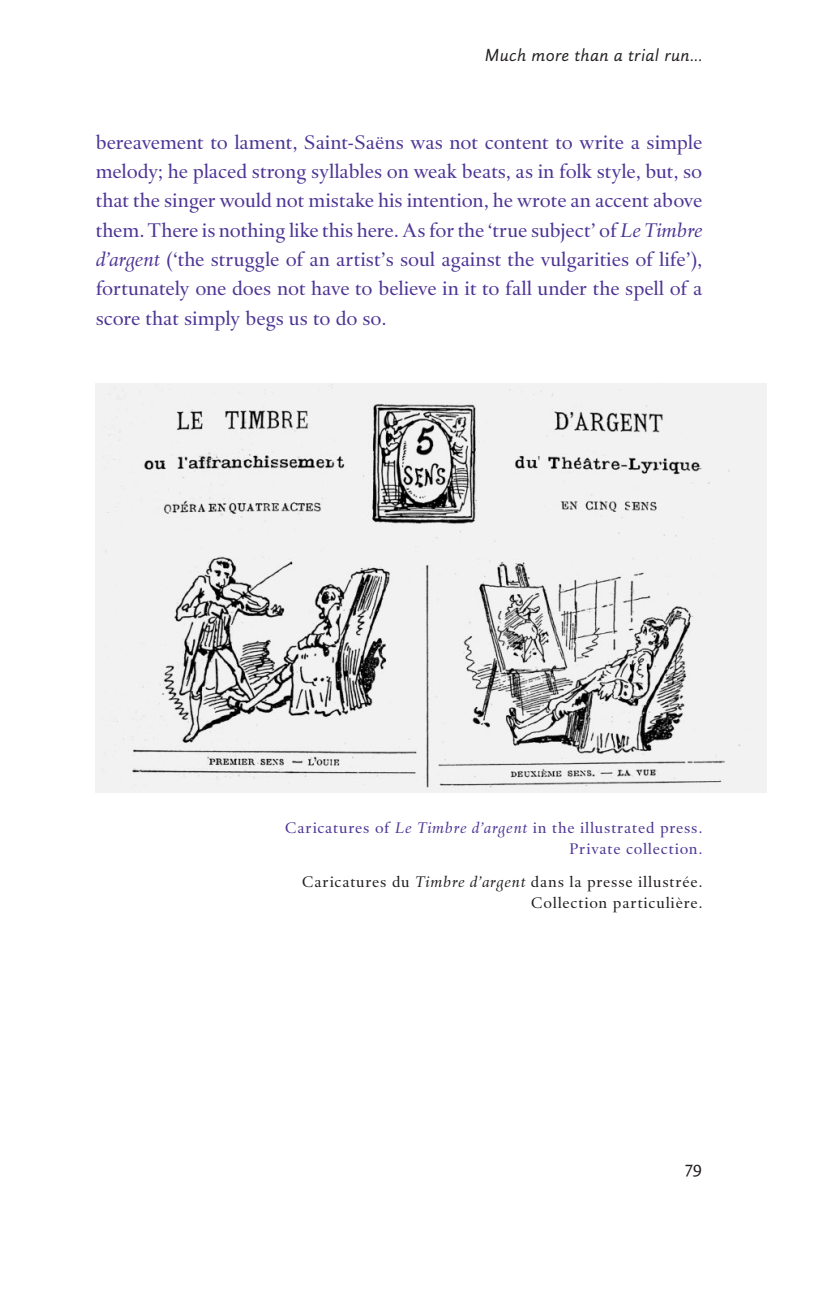
<style>
.page{position:relative;width:830px;height:1289px;background:#fff}
.page>*{position:absolute;margin:0;border:0;box-sizing:border-box;transform-origin:0 0}
.t1{font:20.25px/29.2px "DTL Haarlemmer SD";letter-spacing:-.005em;color:#4d3595;text-align:justify}
.t2{font:italic 18px "DTL Haarlemmer SD Sans";letter-spacing:.025em;color:#231f20}
.t3{font:18px "DTL Haarlemmer D Sans Caps";color:#231f20}
.t4{font:15.75px/20.2px "DTL Haarlemmer SD";letter-spacing:.05em;color:#231f20;text-align:right}
.t5{font:15.75px/20.2px "DTL Haarlemmer SD";letter-spacing:.05em;color:#4d3595;text-align:right}
.s1{font-style:italic}
</style>
<div class="page">
<img style="left:96px;top:383px;width:669px;height:409px">
<p class="t2" style="left:484px;top:44px;width:219px">Much more than a trial run...</p>
<p class="t1" style="left:96px;top:127px;width:607px">bereavement to lament, Saint-Saëns was not content to write a simple melody; he placed strong syllables on weak beats, as in folk style, but, so that the singer would not mistake his intention, he wrote an accent above them. There is nothing like this here. As for the ‘true subject’ of <span class="s1">Le Timbre d’argent</span> (‘the struggle of an artist’s soul against the vulgarities of life’), fortunately one does not have to believe in it to fall under the spell of a score that simply begs us to do so.</p>
<p class="t5" style="left:284px;top:817px;width:419px">Caricatures of <span class="s1">Le Timbre d’argent</span> in the illustrated press.<br>Private collection.</p>
<p class="t4" style="left:302px;top:871px;width:402px">Caricatures du <span class="s1">Timbre d’argent</span> dans la presse illustrée.<br>Collection particulière.</p>
<p class="t3" style="left:685px;top:1156px;width:18px">79</p>
</div>
